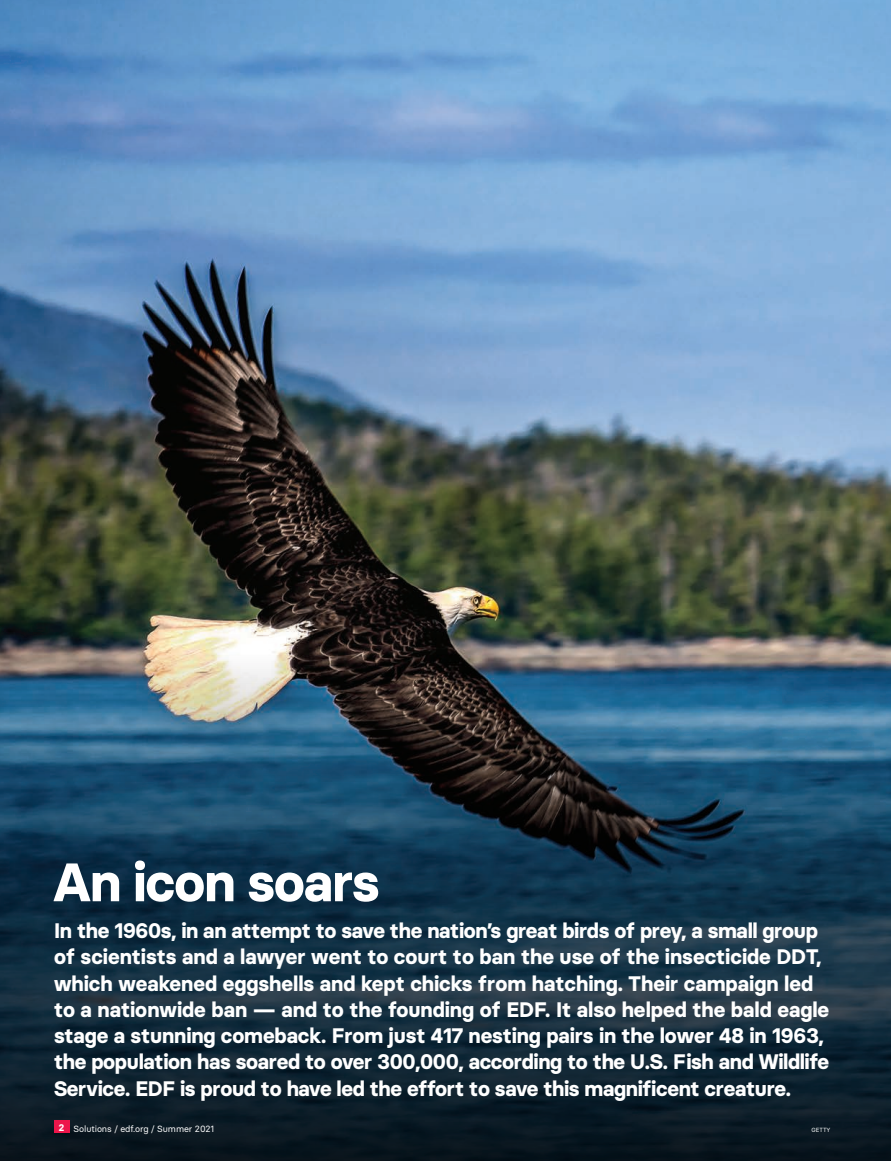
<style>
.page{position:relative;width:891px;height:1161px;background:#fff}
.page>*{position:absolute;margin:0;border:0;box-sizing:border-box;transform-origin:0 0}
.t1{font:700 54px "Basier Circle";letter-spacing:-.02em;color:#fff}
.t2{font:700 21px/26.2px "Basier Circle";letter-spacing:-.005em;color:#fff}
.t3{font:9px "Basier Circle";letter-spacing:-.01em;color:#fff}
.t4{font:6px "Basier Circle";color:#fff}
.s1{font-weight:700;font-size:9.6px}
</style>
<div class="page">
<img style="left:0;top:0;width:891px;height:654px">
<svg style="left:0;top:654px;width:891px;height:507px;background:#1d3b4e"></svg>
<div style="left:54px;top:1120px;width:15px;height:13px;background:#ed164b"></div>
<h1 class="t1" style="left:53px;top:849px;width:328px">An icon soars</h1>
<p class="t2" style="left:54px;top:917px;width:777px">In the 1960s, in an attempt to save the nation’s great birds of prey, a small group of scientists and a lawyer went to court to ban the use of the insecticide DDT, which weakened eggshells and kept chicks from hatching. Their campaign led to a nationwide ban — and to the founding of EDF. It also helped the bald eagle stage a stunning comeback. From just 417 nesting pairs in the lower 48 in 1963, the population has soared to over 300,000, according to the U.S. Fish and Wildlife Service. EDF is proud to have led the effort to save this magnificent creature.</p>
<p class="t4" style="left:812px;top:1126px;width:20px">GETTY</p>
<p class="t3" style="left:59px;top:1123px;width:157px"><span class="s1">2</span> Solutions / edf.org / Summer 2021</p>
</div>
